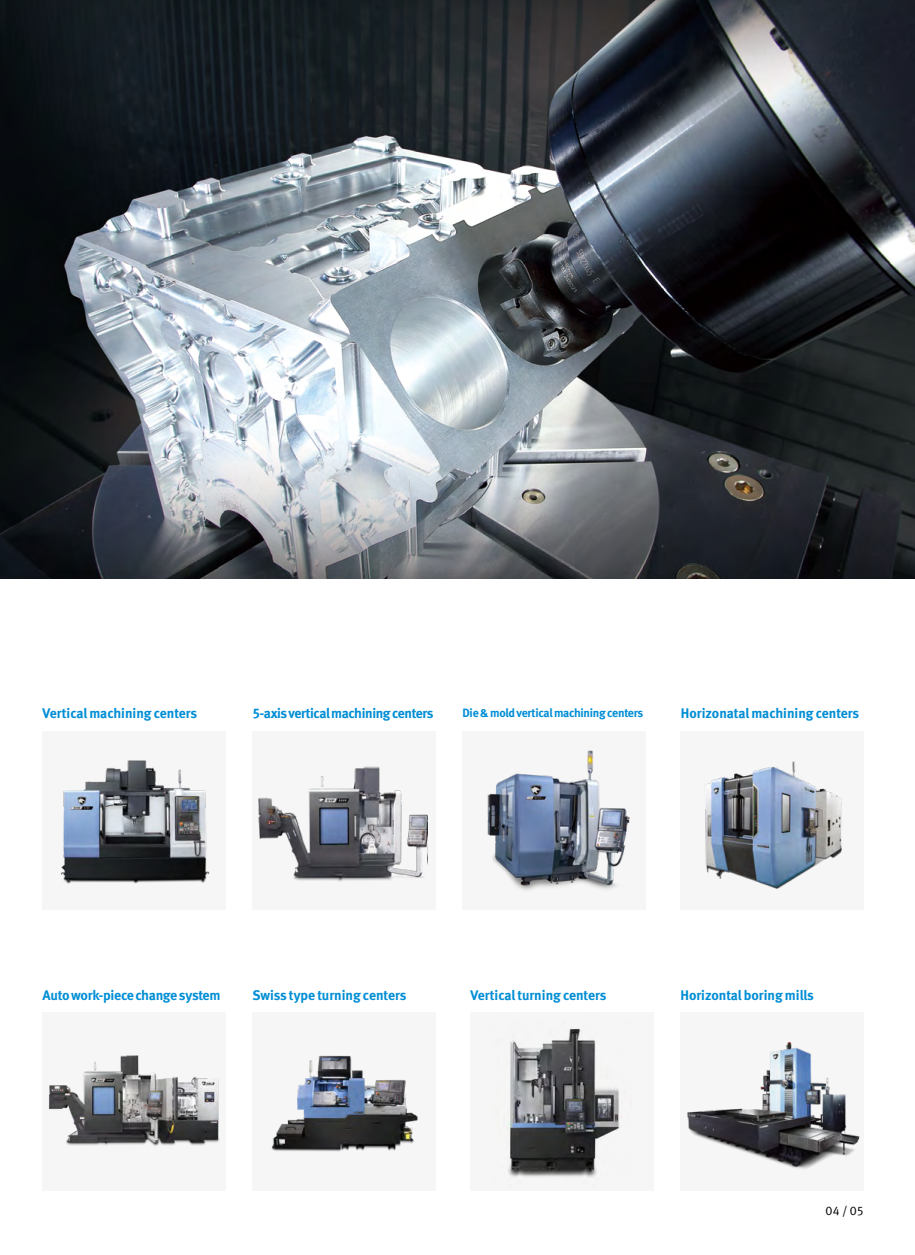
<style>
.page{position:relative;width:915px;height:1255px;background:#fff}
.page>*{position:absolute;margin:0;border:0;box-sizing:border-box;transform-origin:0 0}
.t1{font:13.8px "Meta Bold LF";letter-spacing:-.005em;color:#008ed5}
.t2{font:13.8px "Meta Bold LF";letter-spacing:-.025em;color:#008ed5}
.t3{font:700 13.8px "Doosan Meta Pro";letter-spacing:-.03em;color:#008ed5}
.t4{font:12.45px "Meta Normal LF";color:#000}
.t5{font:12px "Meta Bold LF";letter-spacing:-.02em;color:#008ed5}
.s1{font-size:12.15px}
</style>
<div class="page">
<img style="left:0;top:0;width:914px;height:578px">
<div style="left:462px;top:730px;width:183px;height:179px;background:#f6f6f6"></div>
<img style="left:487px;top:750px;width:143px;height:140px">
<div style="left:680px;top:730px;width:183px;height:179px;background:#f6f6f6"></div>
<img style="left:705px;top:761px;width:137px;height:128px">
<div style="left:43px;top:730px;width:182px;height:179px;background:#f6f6f6"></div>
<img style="left:61px;top:760px;width:149px;height:124px">
<div style="left:252px;top:730px;width:183px;height:179px;background:#f6f6f6"></div>
<img style="left:259px;top:766px;width:168px;height:116px">
<div style="left:252px;top:1012px;width:183px;height:179px;background:#f6f6f6"></div>
<img style="left:272px;top:1055px;width:146px;height:97px">
<div style="left:470px;top:1012px;width:183px;height:179px;background:#f6f6f6"></div>
<img style="left:507px;top:1028px;width:114px;height:150px">
<div style="left:680px;top:1012px;width:183px;height:179px;background:#f6f6f6"></div>
<img style="left:687px;top:1042px;width:173px;height:127px">
<div style="left:43px;top:1012px;width:182px;height:179px;background:#f6f6f6"></div>
<img style="left:49px;top:1055px;width:170px;height:91px">
<p class="t1" style="left:43px;top:704px;width:156px">Vertical machining centers</p>
<p class="t2" style="left:252px;top:704px;width:182px">5-axis vertical machining centers</p>
<p class="t5" style="left:462px;top:705px;width:182px">Die &amp; mold vertical machining centers</p>
<p class="t1" style="left:680px;top:704px;width:180px">Horizonatal machining centers</p>
<p class="t3" style="left:43px;top:986px;width:179px">Auto work-piece change system</p>
<p class="t1" style="left:252px;top:986px;width:155px">Swiss type turning centers</p>
<p class="t1" style="left:470px;top:986px;width:137px">Vertical turning centers</p>
<p class="t1" style="left:680px;top:986px;width:135px">Horizontal boring mills</p>
<p class="t4" style="left:825px;top:1203px;width:40px">04 <span class="s1">/</span> 05</p>
</div>
